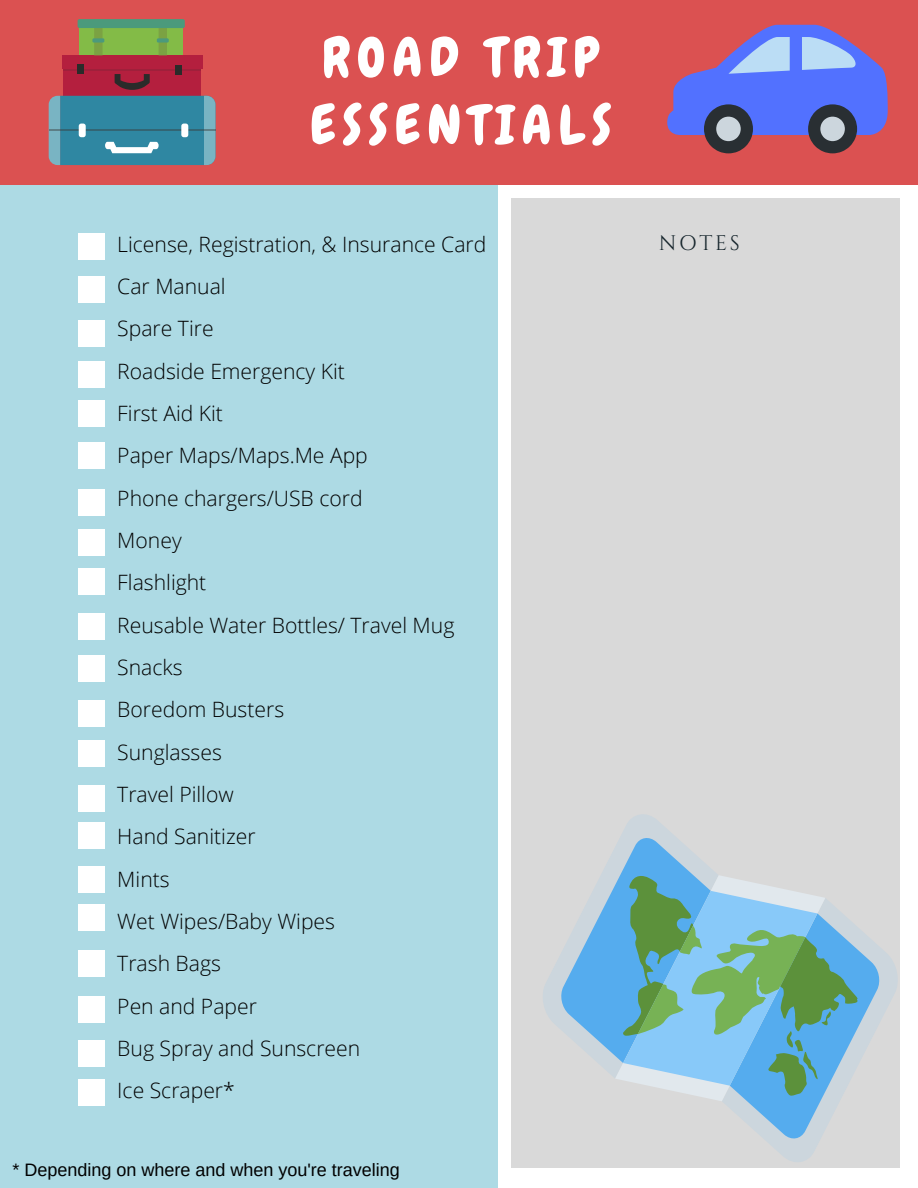
<style>
.page{position:relative;width:918px;height:1188px;background:#fff}
.page>*{position:absolute;margin:0;border:0;box-sizing:border-box;transform-origin:0 0}
.t1{font:54px/67.8px "Chewy";letter-spacing:.13em;color:#fff}
.t2{font:300 21.15px/42.3px "Open Sans";color:#000}
.t3{font:21px "Cinzel";letter-spacing:.13em;color:#16252c}
.t4{font:18px "Arimo";color:#000}
</style>
<div class="page">
<div style="left:0;top:181px;width:497px;height:1007px;background:#addae4"></div>
<div style="left:0;top:0;width:918px;height:184px;background:#db5151"></div>
<div style="left:511px;top:198px;width:389px;height:969px;background:#d9d9d9"></div>
<div style="left:78px;top:233px;width:27px;height:27px;background:#fff"></div>
<div style="left:78px;top:276px;width:27px;height:27px;background:#fff"></div>
<div style="left:78px;top:320px;width:27px;height:27px;background:#fff"></div>
<div style="left:78px;top:361px;width:27px;height:27px;background:#fff"></div>
<div style="left:78px;top:400px;width:27px;height:27px;background:#fff"></div>
<div style="left:78px;top:442px;width:27px;height:27px;background:#fff"></div>
<div style="left:78px;top:489px;width:27px;height:27px;background:#fff"></div>
<div style="left:78px;top:529px;width:27px;height:27px;background:#fff"></div>
<div style="left:78px;top:568px;width:27px;height:27px;background:#fff"></div>
<div style="left:78px;top:613px;width:27px;height:27px;background:#fff"></div>
<div style="left:78px;top:655px;width:27px;height:27px;background:#fff"></div>
<div style="left:78px;top:700px;width:27px;height:27px;background:#fff"></div>
<div style="left:78px;top:740px;width:27px;height:27px;background:#fff"></div>
<div style="left:78px;top:785px;width:27px;height:27px;background:#fff"></div>
<div style="left:78px;top:822px;width:27px;height:27px;background:#fff"></div>
<div style="left:78px;top:866px;width:27px;height:27px;background:#fff"></div>
<div style="left:78px;top:904px;width:27px;height:27px;background:#fff"></div>
<div style="left:78px;top:950px;width:27px;height:27px;background:#fff"></div>
<div style="left:78px;top:996px;width:27px;height:27px;background:#fff"></div>
<div style="left:78px;top:1040px;width:27px;height:27px;background:#fff"></div>
<div style="left:78px;top:1079px;width:27px;height:27px;background:#fff"></div>
<svg style="left:667px;top:25px;width:221px;height:128px"></svg>
<div style="left:63px;top:67px;width:138px;height:30px;background:#b41f3e"></div>
<div style="left:62px;top:55px;width:140px;height:14px;background:#b41f3e"></div>
<hr style="left:63px;top:69px;width:138px;height:2px;background:#9f203b">
<svg style="left:49px;top:96px;width:166px;height:69px;background:#408fa7"></svg>
<div style="left:181px;top:124px;width:7px;height:13px;background:#fff;border-radius:3px"></div>
<div style="left:79px;top:124px;width:7px;height:13px;background:#fff;border-radius:3px"></div>
<svg style="left:115px;top:74px;width:35px;height:16px"></svg>
<div style="left:78px;top:65px;width:6px;height:9px;background:#2a2b2a"></div>
<div style="left:175px;top:65px;width:7px;height:10px;background:#2a2b2a"></div>
<svg style="left:78px;top:19px;width:107px;height:36px;background:#75ad54"></svg>
<div style="left:92px;top:38px;width:12px;height:5px;background:#4b9a7c"></div>
<div style="left:157px;top:38px;width:12px;height:5px;background:#4b9a7c"></div>
<svg style="left:521px;top:814px;width:379px;height:354px"></svg>
<svg style="left:545px;top:826px;width:351px;height:325px"></svg>
<svg style="left:623px;top:866px;width:194px;height:245px"></svg>
<svg style="left:566px;top:871px;width:308px;height:234px"></svg>
<h1 class="t1" style="left:310px;top:24px;width:302px">ROAD TRIP<br>ESSENTIALS</h1>
<p class="t2" style="left:117px;top:222px;width:371px">License, Registration, &amp; Insurance Card<br>Car Manual<br>Spare Tire<br>Roadside Emergency Kit<br>First Aid Kit<br>Paper Maps/Maps.Me App<br>Phone chargers/USB cord<br>Money<br>Flashlight<br>Reusable Water Bottles/ Travel Mug<br>Snacks<br>Boredom Busters<br>Sunglasses<br>Travel Pillow<br>Hand Sanitizer<br>Mints<br>Wet Wipes/Baby Wipes<br>Trash Bags<br>Pen and Paper<br>Bug Spray and Sunscreen<br>Ice Scraper*</p>
<p class="t3" style="left:659px;top:230px;width:83px">NOTES</p>
<p class="t4" style="left:12px;top:1160px;width:389px">* Depending on where and when you're traveling</p>
</div>
